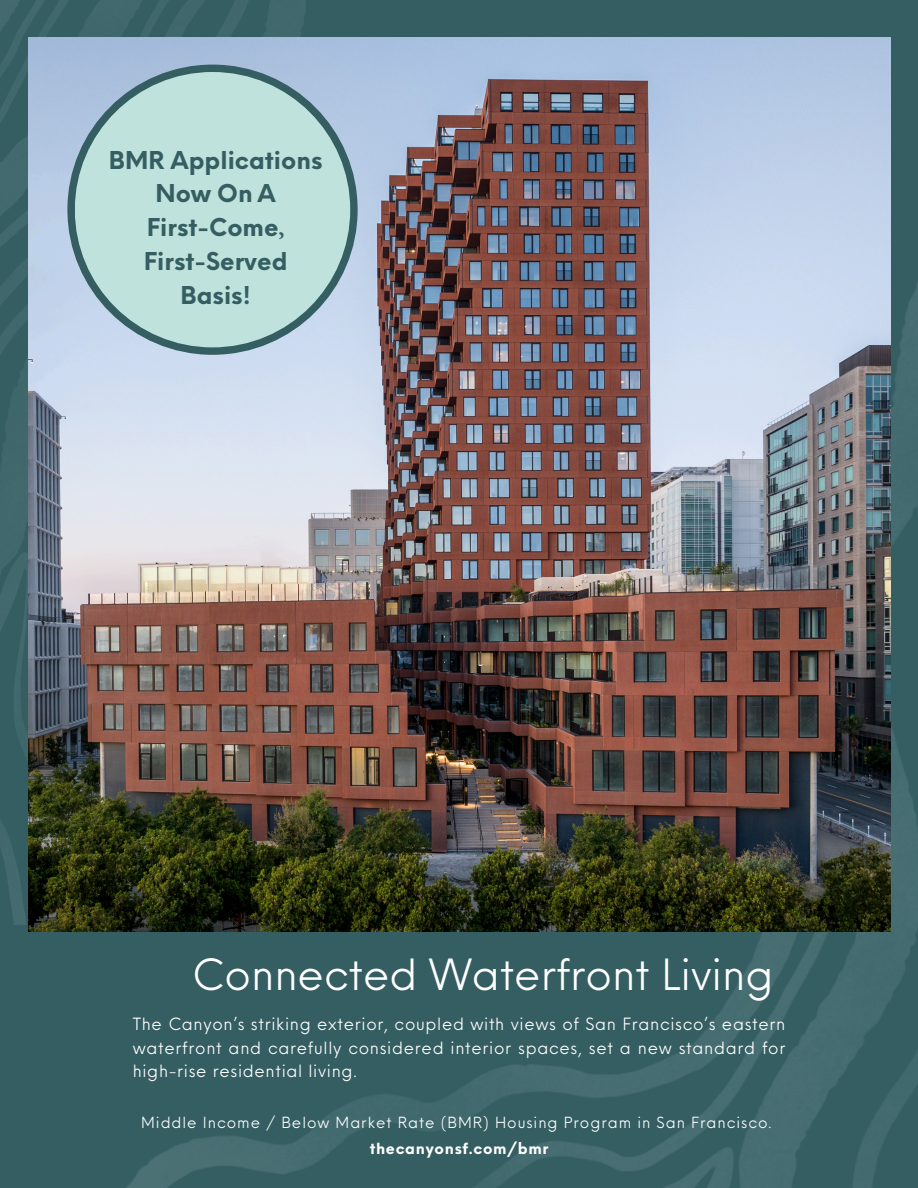
<style>
.page{position:relative;width:918px;height:1188px;background:#355e62}
.page>*{position:absolute;margin:0;border:0;box-sizing:border-box;transform-origin:0 0}
.t1{font:42px "Neue Einstellung";color:#fff}
.t2{font:700 24px/33.8px "Neue Einstellung";color:#345e61;text-align:center}
.t3{font:16.5px/23.7px "Neue Einstellung";letter-spacing:.04em;color:#fff;text-align:justify}
.t4{font:15px "Neue Einstellung";letter-spacing:.065em;color:#fff}
.t5{font:700 15px "Neue Einstellung";letter-spacing:.05em;color:#fff}
.s1{font-family:"Minion Pro"}
</style>
<div class="page">
<img style="left:30px;top:240px;width:888px;height:948px">
<img style="left:0;top:0;width:441px;height:925px">
<img style="left:29px;top:38px;width:861px;height:893px">
<div style="left:67px;top:65px;width:291px;height:290px;background:#345e61;border-radius:50%"></div>
<div style="left:75px;top:72px;width:275px;height:275px;background:#c0e2dc;border-radius:50%"></div>
<p class="t2" style="left:109px;top:141px;width:215px">BMR Applications<br>Now On A<br>First-Come<span class="s1">,<br></span>First-Served<br>Basis!</p>
<p class="t1" style="left:192px;top:937px;width:583px">Connected Waterfront Living</p>
<h2 class="t3" style="left:133px;top:1011px;width:654px">The Canyon’s striking exterior, coupled with views of San Francisco’s eastern waterfront and carefully considered interior spaces, set a new standard for high-rise residential living.</h2>
<h1 class="t4" style="left:141px;top:1109px;width:632px">Middle Income / Below Market Rate (BMR) Housing Program in San Francisco.</h1>
<p class="t5" style="left:370px;top:1135px;width:180px">thecanyonsf.com/bmr</p>
</div>
